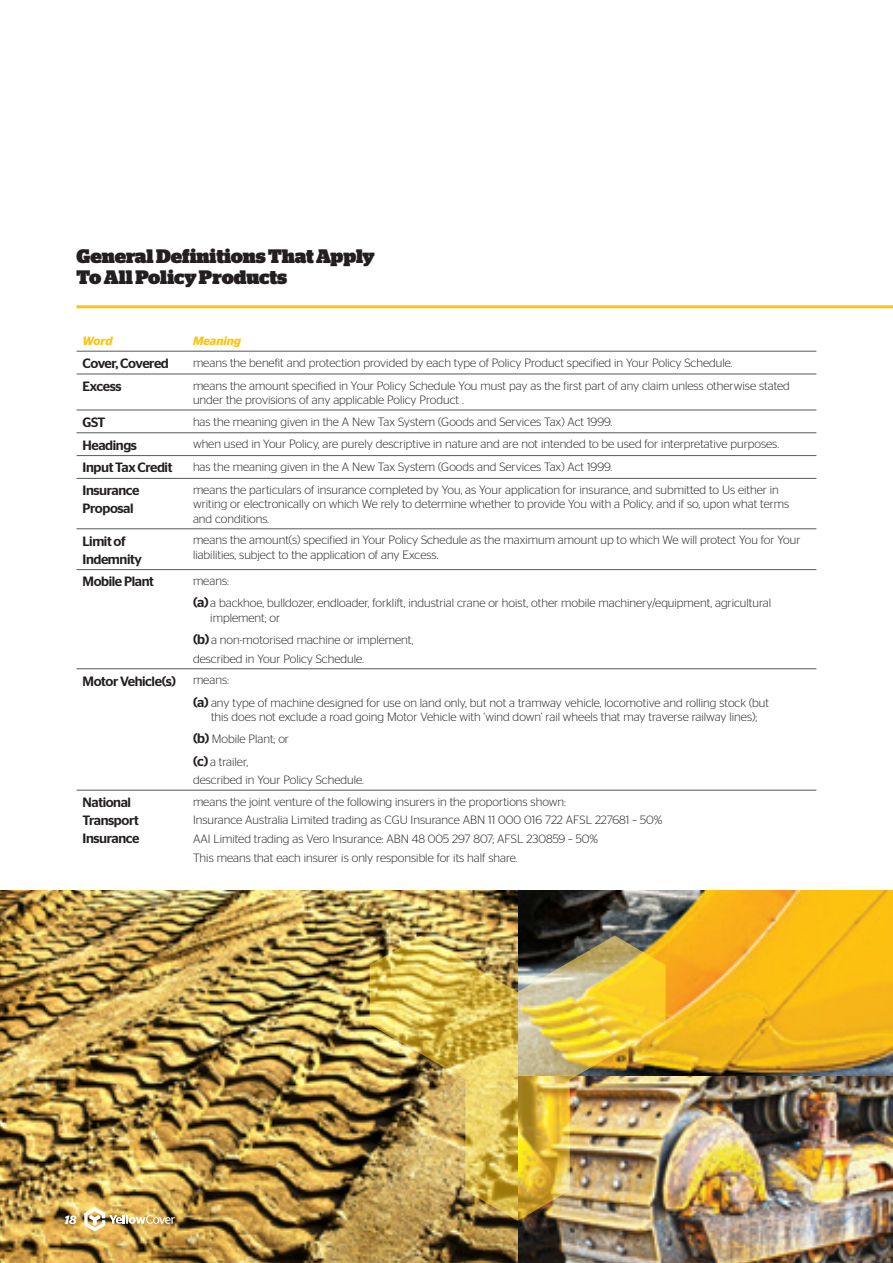
<style>
.page{position:relative;width:893px;height:1263px;background:#fff}
.page>*{position:absolute;margin:0;border:0;box-sizing:border-box;transform-origin:0 0}
.Subhead_No_Underline{font:900 19.5px "Stag";color:#231f20}
.t1{font:500 13.5px/18px "Stag Sans";letter-spacing:-.03em;color:#231f20}
.t2{font:300 12px/14.4px "Stag Sans";color:#231f20}
.t3{font:italic 600 12px "Stag Sans";color:#fec210}
.t4{font:italic 600 12px "Stag Sans";color:#fff}
.s1{font-weight:500;font-size:13.5px}
</style>
<div class="page">
<img style="left:0;top:891px;width:518px;height:372px">
<svg style="left:518px;top:891px;width:375px;height:186px;background:#d3a021"></svg>
<img style="left:518px;top:1077px;width:375px;height:186px">
<img style="left:370px;top:935px;width:296px;height:286px">
<img style="left:84px;top:1207px;width:91px;height:24px">
<hr style="left:77px;top:351px;width:110px;height:1px;background:#57585a">
<hr style="left:187px;top:351px;width:629px;height:1px;background:#57585a">
<hr style="left:77px;top:374px;width:110px;height:1px;background:#57585a">
<hr style="left:187px;top:374px;width:629px;height:1px;background:#57585a">
<hr style="left:77px;top:410px;width:110px;height:1px;background:#57585a">
<hr style="left:77px;top:432px;width:110px;height:1px;background:#57585a">
<hr style="left:77px;top:455px;width:110px;height:1px;background:#57585a">
<hr style="left:77px;top:478px;width:110px;height:1px;background:#57585a">
<hr style="left:77px;top:528px;width:110px;height:1px;background:#57585a">
<hr style="left:77px;top:569px;width:110px;height:1px;background:#57585a">
<hr style="left:187px;top:410px;width:629px;height:1px;background:#57585a">
<hr style="left:187px;top:432px;width:629px;height:1px;background:#57585a">
<hr style="left:187px;top:455px;width:629px;height:1px;background:#57585a">
<hr style="left:187px;top:478px;width:629px;height:1px;background:#57585a">
<hr style="left:187px;top:528px;width:629px;height:1px;background:#57585a">
<hr style="left:187px;top:569px;width:629px;height:1px;background:#57585a">
<hr style="left:77px;top:668px;width:110px;height:1px;background:#57585a">
<hr style="left:187px;top:668px;width:629px;height:1px;background:#57585a">
<hr style="left:77px;top:790px;width:110px;height:1px;background:#57585a">
<hr style="left:187px;top:790px;width:629px;height:1px;background:#57585a">
<hr style="left:77px;top:305px;width:816px;height:3px;background:#fec210">
<p class="Subhead_No_Underline" style="left:77px;top:245px;width:300px">General Definitions That Apply</p>
<p class="Subhead_No_Underline" style="left:77px;top:266px;width:212px">To All Policy Products</p>
<p class="t3" style="left:83px;top:334px;width:32px">Word</p>
<p class="t3" style="left:193px;top:334px;width:50px">Meaning</p>
<p class="t1" style="left:83px;top:354px;width:88px">Cover, Covered</p>
<p class="t2" style="left:193px;top:355px;width:541px">means the benefit and protection provided by each type of Policy Product specified in Your Policy Schedule.</p>
<p class="t1" style="left:83px;top:377px;width:41px">Excess</p>
<p class="t2" style="left:193px;top:378px;width:598px">means the amount specified in Your Policy Schedule You must pay as the first part of any claim unless otherwise stated under the provisions of any applicable Policy Product .</p>
<p class="t1" style="left:83px;top:413px;width:25px">GST</p>
<p class="t2" style="left:193px;top:414px;width:421px">has the meaning given in the A New Tax System (Goods and Services Tax) Act 1999.</p>
<p class="t1" style="left:83px;top:436px;width:56px">Headings</p>
<p class="t2" style="left:193px;top:437px;width:588px">when used in Your Policy, are purely descriptive in nature and are not intended to be used for interpretative purposes.</p>
<p class="t1" style="left:83px;top:459px;width:91px">Input Tax Credit</p>
<p class="t2" style="left:193px;top:460px;width:421px">has the meaning given in the A New Tax System (Goods and Services Tax) Act 1999.</p>
<p class="t1" style="left:83px;top:481px;width:58px">Insurance<br>Proposal</p>
<p class="t2" style="left:193px;top:482px;width:598px">means the particulars of insurance completed by You, as Your application for insurance, and submitted to Us either in writing or electronically on which We rely to determine whether to provide You with a Policy, and if so, upon what terms and conditions.</p>
<p class="t1" style="left:83px;top:532px;width:61px">Limit of<br>Indemnity</p>
<p class="t2" style="left:193px;top:533px;width:609px">means the amount(s) specified in Your Policy Schedule as the maximum amount up to which We will protect You for Your liabilities, subject to the application of any Excess.</p>
<p class="t1" style="left:83px;top:573px;width:73px">Mobile Plant</p>
<p class="t2" style="left:193px;top:574px;width:37px">means:</p>
<p class="t2" style="left:210px;top:596px;width:562px;text-indent:-17px"><span class="s1">(a)</span> a backhoe, bulldozer, endloader, forklift, industrial crane or hoist, other mobile machinery/equipment, agricultural implement; or</p>
<p class="t2" style="left:193px;top:632px;width:222px"><span class="s1">(b)</span> a non-motorised machine or implement,</p>
<p class="t2" style="left:193px;top:651px;width:172px">described in Your Policy Schedule.</p>
<p class="t1" style="left:83px;top:672px;width:95px">Motor Vehicle(s)</p>
<p class="t2" style="left:193px;top:673px;width:37px">means:</p>
<p class="t2" style="left:193px;top:695px;width:578px;text-align:center"><span class="s1">(a)</span> any type of machine designed for use on land only, but not a tramway vehicle, locomotive and rolling stock (but this does not exclude a road going Motor Vehicle with ‘wind down’ rail wheels that may traverse railway lines);</p>
<p class="t2" style="left:193px;top:732px;width:98px"><span class="s1">(b)</span> Mobile Plant; or</p>
<p class="t2" style="left:193px;top:754px;width:57px"><span class="s1">(c)</span> a trailer,</p>
<p class="t2" style="left:193px;top:773px;width:172px">described in Your Policy Schedule.</p>
<p class="t1" style="left:83px;top:793px;width:58px">National<br>Transport<br>Insurance</p>
<p class="t2" style="left:193px;top:794px;width:374px">means the joint venture of the following insurers in the proportions shown:</p>
<p class="t2" style="left:193px;top:813px;width:471px">Insurance Australia Limited trading as CGU Insurance ABN 11 000 016 722 AFSL 227681 – 50%</p>
<p class="t2" style="left:193px;top:831px;width:407px">AAI Limited trading as Vero Insurance: ABN 48 005 297 807; AFSL 230859 – 50%</p>
<p class="t2" style="left:193px;top:850px;width:326px">This means that each insurer is only responsible for its half share.</p>
<p class="t4" style="left:65px;top:1212px;width:13px">18</p>
</div>
